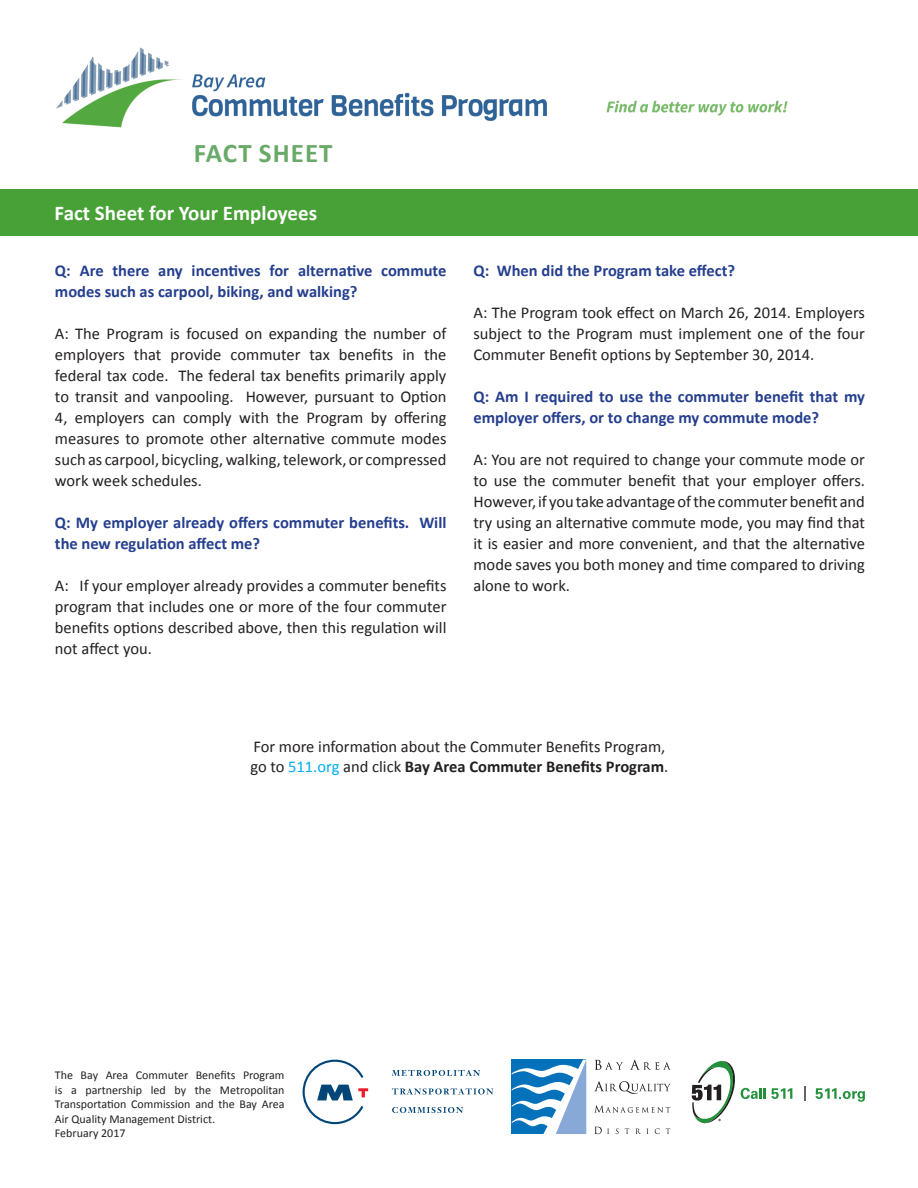
<style>
.page{position:relative;width:918px;height:1188px;background:#fff}
.page>*{position:absolute;margin:0;border:0;box-sizing:border-box;transform-origin:0 0}
.t1{font:700 27px "Calibri";letter-spacing:.04em;color:#69aa68}
.t2{font:700 21px "Calibri";color:#fff}
.Answer{font:16.5px/21px "Calibri";color:#231f20;text-align:justify}
.Questions{font:16.5px/21px "Calibri";color:#231f20;text-align:justify}
.Questions-2{font:700 16.5px/21px "Calibri";color:#253f8e}
.t3{font:700 16.5px "Calibri";color:#231f20}
.t4{font:12px/14.4px "Calibri";color:#231f20;text-align:justify}
.s1{font-weight:400}
.s2{font-weight:400;color:#00aeef}
</style>
<div class="page">
<img style="left:56px;top:47px;width:732px;height:81px">
<div style="left:1px;top:189px;width:917px;height:46px;background:#48a136"></div>
<svg style="left:392px;top:1070px;width:88px;height:6px"></svg>
<svg style="left:392px;top:1088px;width:101px;height:7px"></svg>
<svg style="left:392px;top:1107px;width:71px;height:6px"></svg>
<svg style="left:303px;top:1060px;width:65px;height:64px"></svg>
<svg style="left:512px;top:1060px;width:74px;height:74px"></svg>
<svg style="left:595px;top:1060px;width:28px;height:10px"></svg>
<svg style="left:630px;top:1060px;width:41px;height:10px"></svg>
<svg style="left:594px;top:1081px;width:77px;height:13px"></svg>
<svg style="left:595px;top:1105px;width:75px;height:8px"></svg>
<svg style="left:594px;top:1127px;width:15px;height:7px"></svg>
<svg style="left:616px;top:1128px;width:3px;height:6px"></svg>
<svg style="left:625px;top:1128px;width:4px;height:6px"></svg>
<svg style="left:636px;top:1129px;width:12px;height:5px"></svg>
<svg style="left:655px;top:1128px;width:5px;height:6px"></svg>
<svg style="left:666px;top:1128px;width:4px;height:6px"></svg>
<svg style="left:804px;top:1086px;width:2px;height:15px"></svg>
<svg style="left:692px;top:1061px;width:100px;height:62px"></svg>
<svg style="left:816px;top:1088px;width:49px;height:14px"></svg>
<p class="t1" style="left:194px;top:136px;width:140px">FACT SHEET</p>
<p class="t2" style="left:55px;top:200px;width:264px">Fact Sheet for Your Employees</p>
<p class="Questions-2" style="left:55px;top:260px;width:393px">Q: Are there any incentives for alternative commute modes such as carpool, biking, and walking?</p>
<p class="Questions" style="left:55px;top:323px;width:393px">A: The Program is focused on expanding the number of employers that provide commuter tax benefits in the federal tax code. The federal tax benefits primarily apply to transit and vanpooling. However, pursuant to Option 4, employers can comply with the Program by offering measures to promote other alternative commute modes such as carpool, bicycling, walking, telework, or compressed work week schedules.</p>
<p class="Questions-2" style="left:55px;top:512px;width:393px">Q: My employer already offers commuter benefits. Will the new regulation affect me?</p>
<p class="Answer" style="left:55px;top:575px;width:393px">A: If your employer already provides a commuter benefits program that includes one or more of the four commuter benefits options described above, then this regulation will not affect you.</p>
<p class="Questions-2" style="left:473px;top:260px;width:263px">Q: When did the Program take effect?</p>
<p class="Answer" style="left:473px;top:302px;width:393px">A: The Program took effect on March 26, 2014. Employers subject to the Program must implement one of the four Commuter Benefit options by September 30, 2014.</p>
<p class="Questions-2" style="left:473px;top:386px;width:393px">Q: Am I required to use the commuter benefit that my employer offers, or to change my commute mode?</p>
<p class="Answer" style="left:473px;top:449px;width:393px">A: You are not required to change your commute mode or to use the commuter benefit that your employer offers.<br>However, if you take advantage of the commuter benefit and try using an alternative commute mode, you may find that it is easier and more convenient, and that the alternative mode saves you both money and time compared to driving alone to work.</p>
<p class="Questions" style="left:253px;top:736px;width:413px">For more information about the Commuter Benefits Program,</p>
<p class="t3" style="left:250px;top:756px;width:419px"><span class="s1">go to</span> <span class="s2">511.org</span> <span class="s1">and click</span> Bay Area Commuter Benefits Program<span class="s1">.</span></p>
<p class="t4" style="left:55px;top:1068px;width:231px">The Bay Area Commuter Benefits Program is a partnership led by the Metropolitan Transportation Commission and the Bay Area Air Quality Management District.</p>
<p class="t4" style="left:55px;top:1126px;width:72px">February 2017</p>
</div>
